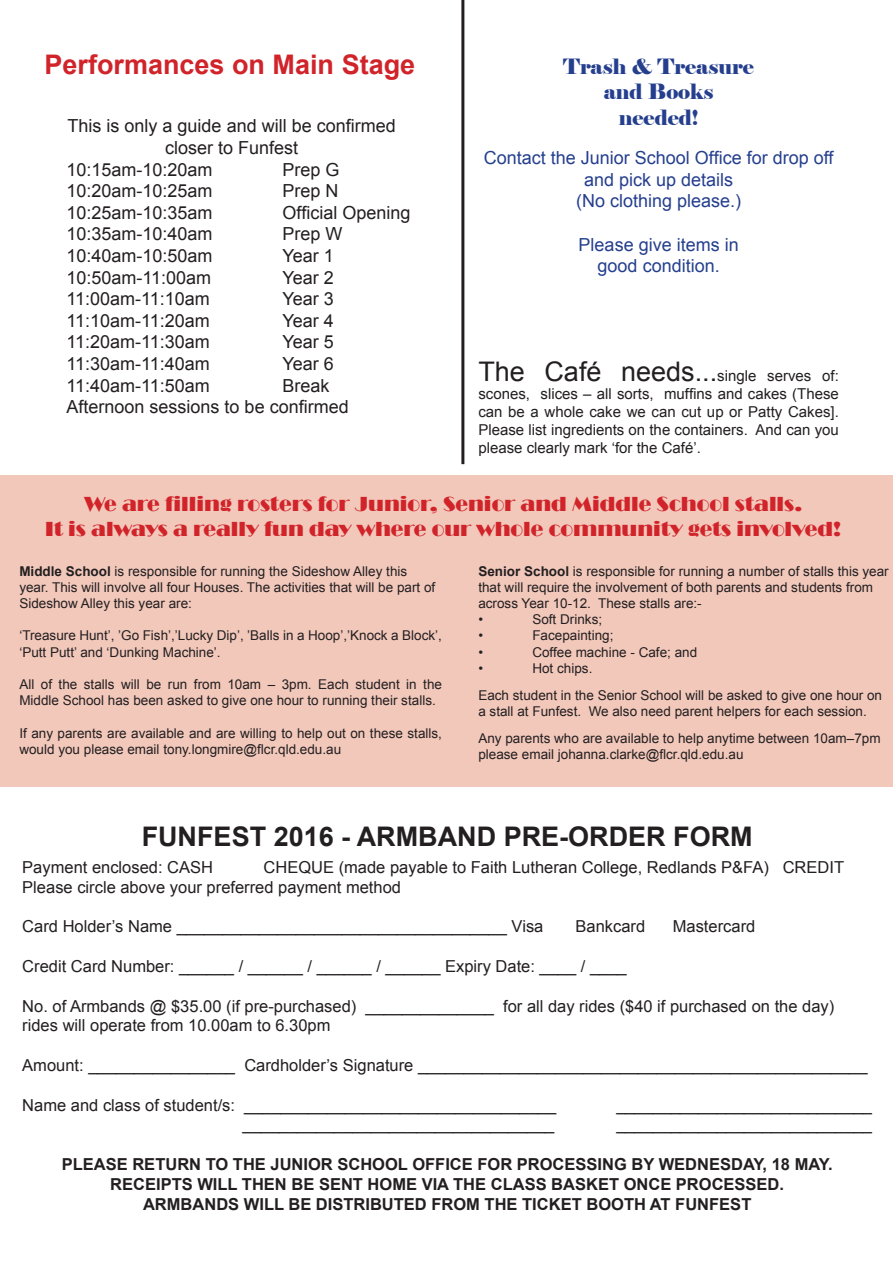
<style>
.page{position:relative;width:893px;height:1263px;background:#fff}
.page>*{position:absolute;margin:0;border:0;box-sizing:border-box;transform-origin:0 0}
.t1{font:700 27px "Arial";color:#231f20}
.t2{font:27px "Arial";color:#231f20}
.t3{font:700 27px "Arial";color:#d1232a}
.t4{font:21px "Broadway";color:#d1232a}
.t5{font:21px "Elephant";color:#253f8e}
.t6{font:18px "Arial";color:#231f20}
.t7{font:18px/21.6px "Arial";color:#253f8e;text-align:center}
.t8{font:16.5px/19.8px "Arial";color:#231f20}
.t9{font:700 16.5px "Arial";color:#231f20}
.t10{font:15px/18px "Arial";color:#231f20;text-align:justify}
.t11{font:13.5px/16.2px "Arial";color:#231f20}
.s1{font-size:15px}
.s2{font-weight:700}
</style>
<div class="page">
<div style="left:0;top:476px;width:893px;height:311px;background:#f2c8bb"></div>
<hr style="left:461px;top:0;width:3px;height:464px;background:#231f20">
<p class="t3" style="left:45px;top:46px;width:372px">Performances on Main Stage</p>
<p class="t5" style="left:563px;top:54px;width:192px">Trash &amp; Treasure</p>
<p class="t5" style="left:604px;top:79px;width:111px">and Books</p>
<p class="t5" style="left:619px;top:104px;width:81px">needed!</p>
<p class="t7" style="left:484px;top:147px;width:351px">Contact the Junior School Office for drop off and pick up details</p>
<p class="t7" style="left:576px;top:190px;width:167px">(No clothing please.)</p>
<p class="t7" style="left:579px;top:234px;width:162px">Please give items in</p>
<p class="t7" style="left:598px;top:255px;width:124px">good condition.</p>
<p class="t6" style="left:68px;top:114px;width:330px">This is only a guide and will be confirmed</p>
<p class="t6" style="left:165px;top:136px;width:135px">closer to Funfest</p>
<p class="t6" style="left:67px;top:157px;width:148px">10:15am-10:20am</p>
<p class="t6" style="left:283px;top:157px;width:59px">Prep G</p>
<p class="t6" style="left:67px;top:179px;width:148px">10:20am-10:25am</p>
<p class="t6" style="left:283px;top:179px;width:58px">Prep N</p>
<p class="t6" style="left:67px;top:201px;width:148px">10:25am-10:35am</p>
<p class="t6" style="left:283px;top:201px;width:130px">Official Opening</p>
<p class="t6" style="left:67px;top:222px;width:148px">10:35am-10:40am</p>
<p class="t6" style="left:283px;top:222px;width:62px">Prep W</p>
<p class="t6" style="left:67px;top:244px;width:148px">10:40am-10:50am</p>
<p class="t6" style="left:283px;top:244px;width:53px">Year 1</p>
<p class="t6" style="left:67px;top:265px;width:146px">10:50am-11:00am</p>
<p class="t6" style="left:283px;top:265px;width:53px">Year 2</p>
<p class="t6" style="left:67px;top:287px;width:145px">11:00am-11:10am</p>
<p class="t6" style="left:283px;top:287px;width:53px">Year 3</p>
<p class="t6" style="left:67px;top:309px;width:145px">11:10am-11:20am</p>
<p class="t6" style="left:283px;top:309px;width:53px">Year 4</p>
<p class="t6" style="left:67px;top:330px;width:145px">11:20am-11:30am</p>
<p class="t6" style="left:283px;top:330px;width:53px">Year 5</p>
<p class="t6" style="left:67px;top:352px;width:145px">11:30am-11:40am</p>
<p class="t6" style="left:283px;top:352px;width:53px">Year 6</p>
<p class="t6" style="left:67px;top:373px;width:145px">11:40am-11:50am</p>
<p class="t6" style="left:283px;top:373px;width:49px">Break</p>
<p class="t6" style="left:67px;top:395px;width:284px">Afternoon sessions to be confirmed</p>
<p class="t2" style="left:478px;top:354px;width:362px">The Café needs...<span class="s1">single serves of:</span></p>
<p class="t10" style="left:478px;top:385px;width:362px">scones, slices – all sorts, muffins and cakes (These can be a whole cake we can cut up or Patty Cakes].<br>Please list ingredients on the containers. And can you please clearly mark ‘for the Café’.</p>
<p class="t4" style="left:84px;top:492px;width:720px">We are filling rosters for Junior, Senior and Middle School stalls.</p>
<p class="t4" style="left:45px;top:517px;width:797px">It is always a really fun day where our whole community gets involved!</p>
<p class="t11" style="left:19px;top:563px;width:417px"><span class="s2">Middle School</span> is responsible for running the Sideshow Alley this year. This will involve all four Houses. The activities that will be part of<br>Sideshow Alley this year are:</p>
<p class="t11" style="left:19px;top:628px;width:424px">‘Treasure Hunt’, ’Go Fish’,’Lucky Dip’, ’Balls in a Hoop’,’Knock a Block’, ‘Putt Putt’ and ‘Dunking Machine’.</p>
<p class="t11" style="left:19px;top:676px;width:424px">All of the stalls will be run from 10am – 3pm. Each student in the<br>Middle School has been asked to give one hour to running their stalls.</p>
<p class="t11" style="left:19px;top:725px;width:424px">If any parents are available and are willing to help out on these stalls, would you please email tony.longmire@flcr.qld.edu.au</p>
<p class="t11" style="left:478px;top:563px;width:412px"><span class="s2">Senior School</span> is responsible for running a number of stalls this year that will require the involvement of both parents and students from across Year 10-12. These stalls are:-</p>
<p class="t11" style="left:478px;top:611px;width:6px">•</p>
<p class="t11" style="left:532px;top:611px;width:71px">Soft Drinks;</p>
<p class="t11" style="left:478px;top:628px;width:6px">•</p>
<p class="t11" style="left:532px;top:628px;width:83px">Facepainting;</p>
<p class="t11" style="left:478px;top:644px;width:6px">•</p>
<p class="t11" style="left:532px;top:644px;width:166px">Coffee machine - Cafe; and</p>
<p class="t11" style="left:478px;top:660px;width:6px">•</p>
<p class="t11" style="left:532px;top:660px;width:62px">Hot chips.</p>
<p class="t11" style="left:478px;top:687px;width:405px">Each student in the Senior School will be asked to give one hour on a stall at Funfest. We also need parent helpers for each session.</p>
<p class="t11" style="left:478px;top:730px;width:404px">Any parents who are available to help anytime between 10am–7pm please email johanna.clarke@flcr.qld.edu.au</p>
<p class="t1" style="left:142px;top:818px;width:613px">FUNFEST 2016 - ARMBAND PRE-ORDER FORM</p>
<p class="t8" style="left:22px;top:857px;width:192px">Payment enclosed: CASH</p>
<p class="t8" style="left:264px;top:857px;width:582px">CHEQUE (made payable to Faith Lutheran College, Redlands P&amp;FA) CREDIT</p>
<p class="t8" style="left:22px;top:877px;width:380px">Please circle above your preferred payment method</p>
<p class="t8" style="left:22px;top:917px;width:523px">Card Holder’s Name ____________________________________ Visa</p>
<p class="t8" style="left:576px;top:917px;width:71px">Bankcard</p>
<p class="t8" style="left:673px;top:917px;width:84px">Mastercard</p>
<p class="t8" style="left:22px;top:956px;width:606px">Credit Card Number: ______ / ______ / ______ / ______ Expiry Date: ____ / ____</p>
<p class="t8" style="left:22px;top:996px;width:813px">No. of Armbands @ $35.00 (if pre-purchased) ______________ for all day rides ($40 if purchased on the day) rides will operate from 10.00am to 6.30pm</p>
<p class="t8" style="left:22px;top:1055px;width:847px">Amount: ________________ Cardholder’s Signature _________________________________________________</p>
<p class="t8" style="left:22px;top:1095px;width:535px">Name and class of student/s: __________________________________</p>
<p class="t8" style="left:616px;top:1095px;width:257px">____________________________</p>
<p class="t8" style="left:242px;top:1115px;width:313px">__________________________________</p>
<p class="t8" style="left:616px;top:1115px;width:257px">____________________________</p>
<p class="t9" style="left:62px;top:1153px;width:772px">PLEASE RETURN TO THE JUNIOR SCHOOL OFFICE FOR PROCESSING BY WEDNESDAY, 18 MAY.</p>
<p class="t9" style="left:110px;top:1173px;width:675px">RECEIPTS WILL THEN BE SENT HOME VIA THE CLASS BASKET ONCE PROCESSED.</p>
<p class="t9" style="left:143px;top:1193px;width:610px">ARMBANDS WILL BE DISTRIBUTED FROM THE TICKET BOOTH AT FUNFEST</p>
</div>
